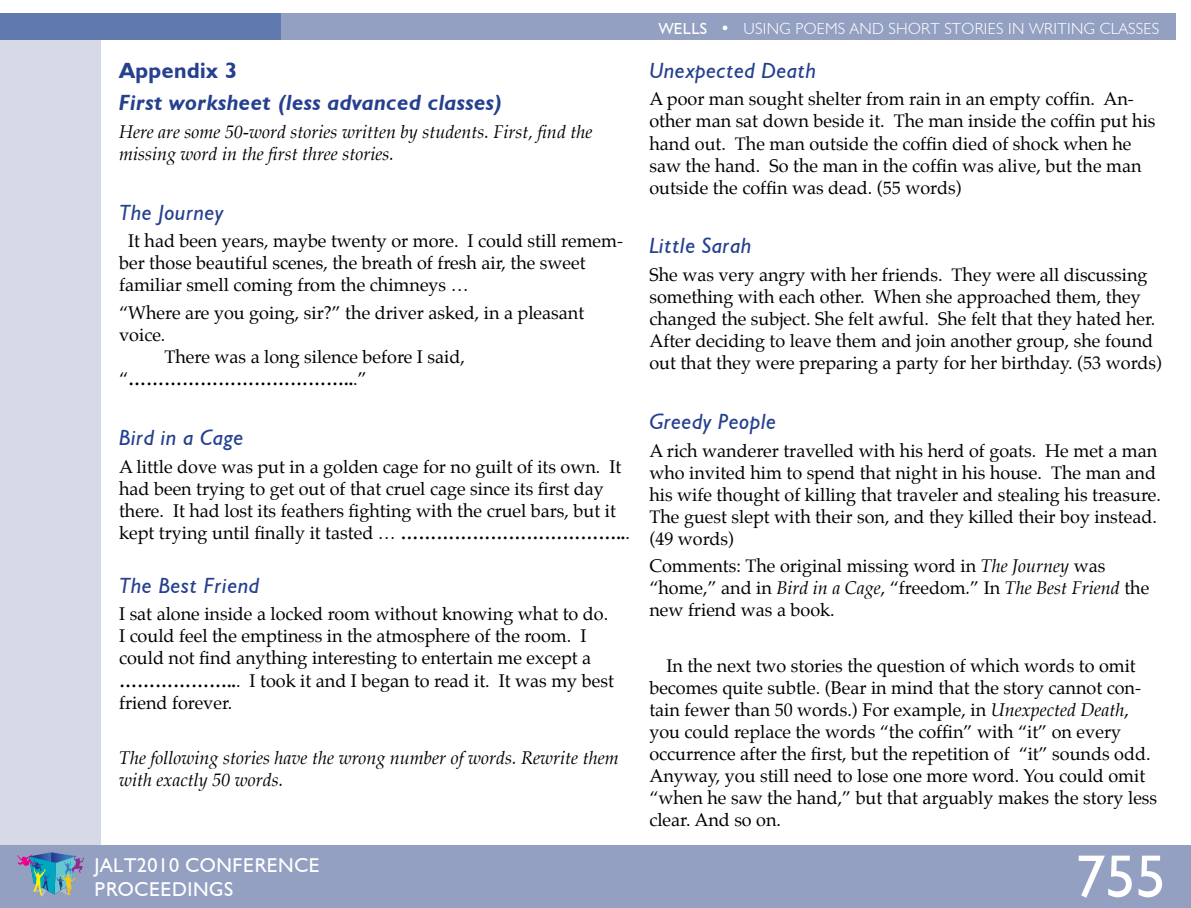
<style>
.page{position:relative;width:1191px;height:908px;background:#fff}
.page>*{position:absolute;margin:0;border:0;box-sizing:border-box;transform-origin:0 0}
.t1{font:60px "Humanist 521 BT";color:#fff}
.t2{font:italic 22px "Humanist 521 BT";letter-spacing:.025em;color:#25408f}
.t3{font:italic 700 22px "Humanist 521 BT";letter-spacing:.025em;color:#25408f}
.t4{font:700 22px "Humanist 521 BT";letter-spacing:.025em;color:#25408f}
.t5{font:20px/24px "Humanist 521 BT";letter-spacing:.03em;color:#fff}
.t6{font:18px/22px "Palatino";color:#000}
.t7{font:italic 18px/22px "Palatino";color:#000}
.t8{font:700 18px "Palatino";color:#000}
.t9{font:300 16px "Humanist 521 BT";letter-spacing:.02em;color:#fff}
.s1{font-weight:400}
.s2{font-weight:700}
.s3{font-style:italic}
</style>
<div class="page">
<div style="left:0;top:14px;width:101px;height:888px;background:#d6dae6"></div>
<div style="left:0;top:845px;width:1191px;height:62px;background:#93a0c2"></div>
<div style="left:0;top:13px;width:281px;height:27px;background:#6079ae"></div>
<div style="left:281px;top:13px;width:895px;height:27px;background:#93a0c2"></div>
<svg style="left:17px;top:852px;width:67px;height:44px"></svg>
<p class="t4" style="left:119px;top:57px;width:120px">Appendix 3</p>
<p class="t3" style="left:119px;top:89px;width:385px">First worksheet (less advanced classes)</p>
<p class="t7" style="left:119px;top:121px;width:475px">Here are some 50-word stories written by students. First, find the missing word in the first three stories.</p>
<p class="t2" style="left:119px;top:198px;width:106px">The Journey</p>
<p class="t6" style="left:119px;top:230px;width:505px;text-indent:9px">It had been years, maybe twenty or more. I could still remem&shy;ber those beautiful scenes, the breath of fresh air, the sweet familiar smell coming from the chimneys …</p>
<p class="t6" style="left:119px;top:301px;width:466px">“Where are you going, sir?” the driver asked, in a pleasant</p>
<p class="t6" style="left:119px;top:323px;width:48px">voice.</p>
<p class="t6" style="left:164px;top:345px;width:302px">There was a long silence before I said,</p>
<p class="t8" style="left:119px;top:363px;width:249px"><span class="s1">“</span>………………………………..<span class="s1">.”</span></p>
<p class="t2" style="left:119px;top:423px;width:126px">Bird in a Cage</p>
<p class="t6" style="left:119px;top:455px;width:512px">A little dove was put in a golden cage for no guilt of its own. It had been trying to get out of that cruel cage since its first day there. It had lost its feathers fighting with the cruel bars, but it kept trying until finally it tasted … <span class="s2">………………………………..</span>.</p>
<p class="t2" style="left:119px;top:571px;width:142px">The Best Friend</p>
<p class="t6" style="left:119px;top:603px;width:496px">I sat alone inside a locked room without knowing what to do.<br>I could feel the emptiness in the atmosphere of the room. I could not find anything interesting to entertain me except a <span class="s2">………………..</span>. I took it and I began to read it. It was my best friend forever.</p>
<p class="t7" style="left:119px;top:746px;width:501px">The following stories have the wrong number of words. Rewrite them with exactly 50 words.</p>
<p class="t5" style="left:95px;top:851px;width:224px">JALT2010 CONFERENCE<br>PROCEEDINGS</p>
<p class="t9" style="left:658px;top:19px;width:502px"><span class="s1">Wells</span> • USING POEMS AND SHORT STORIES IN WRITING CLASSES</p>
<p class="t2" style="left:649px;top:57px;width:168px">Unexpected Death</p>
<p class="t6" style="left:649px;top:88px;width:507px">A poor man sought shelter from rain in an empty coffin. An&shy;other man sat down beside it. The man inside the coffin put his hand out. The man outside the coffin died of shock when he saw the hand. So the man in the coffin was alive, but the man outside the coffin was dead. (55 words)</p>
<p class="t2" style="left:649px;top:232px;width:104px">Little Sarah</p>
<p class="t6" style="left:649px;top:264px;width:514px">She was very angry with her friends. They were all discussing something with each other. When she approached them, they changed the subject. She felt awful. She felt that they hated her.<br>After deciding to leave them and join another group, she found out that they were preparing a party for her birthday. (53 words)</p>
<p class="t2" style="left:649px;top:408px;width:128px">Greedy People</p>
<p class="t6" style="left:649px;top:439px;width:513px">A rich wanderer travelled with his herd of goats. He met a man who invited him to spend that night in his house. The man and his wife thought of killing that traveler and stealing his treasure.<br>The guest slept with their son, and they killed their boy instead. (49 words)</p>
<p class="t6" style="left:649px;top:555px;width:501px">Comments: The original missing word in <span class="s3">The Journey</span> was “home,” and in <span class="s3">Bird in a Cage</span>, “freedom<span class="s3">.</span>” In <span class="s3">The Best Friend</span> the new friend was a book.</p>
<p class="t6" style="left:649px;top:654px;width:509px;text-indent:17px">In the next two stories the question of which words to omit becomes quite subtle. (Bear in mind that the story cannot con&shy;tain fewer than 50 words.) For example, in <span class="s3">Unexpected Death</span>, you could replace the words “the coffin” with “it” on every occurrence after the first, but the repetition of “it” sounds odd.<br>Anyway, you still need to lose one more word. You could omit “when he saw the hand,” but that arguably makes the story less clear. And so on.</p>
<h1 class="t1" style="left:1075px;top:838px;width:92px">755</h1>
</div>
